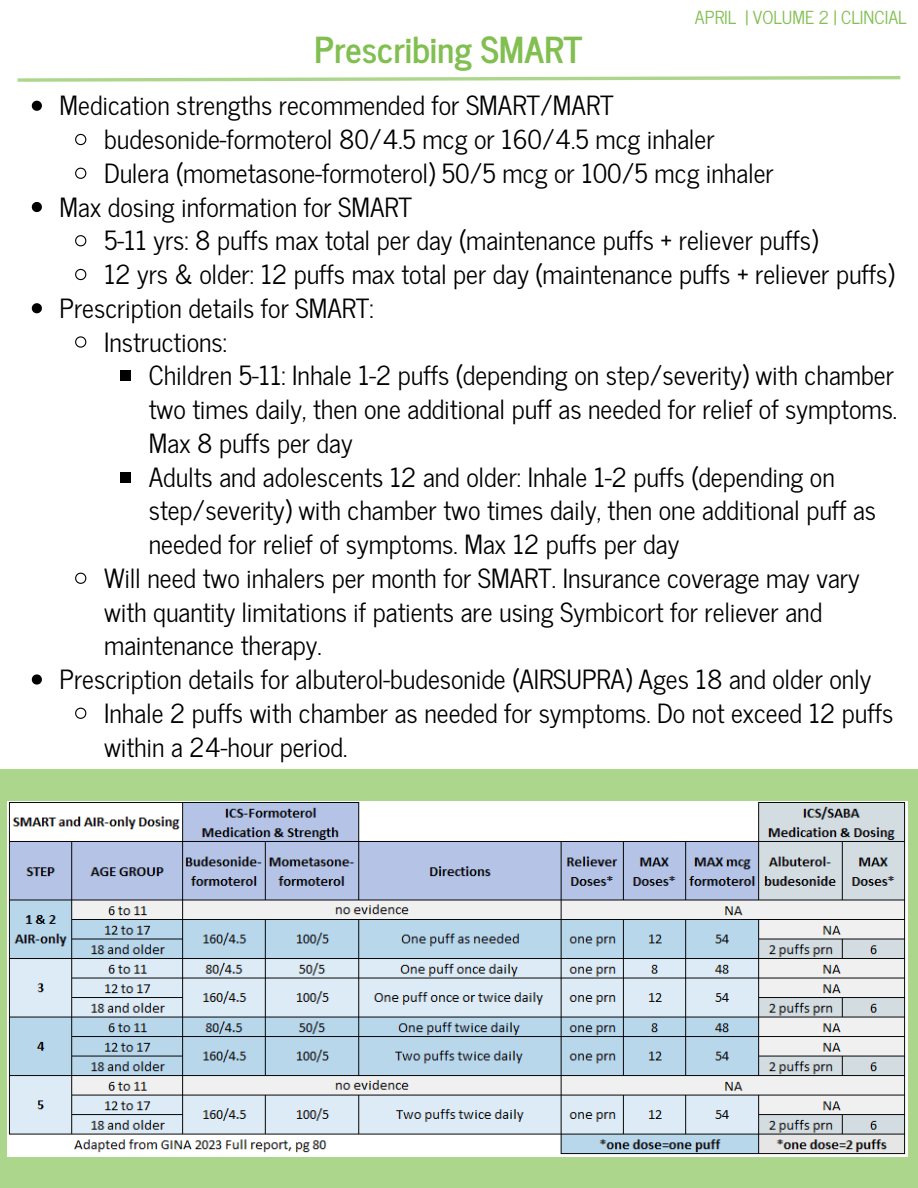
<style>
.page{position:relative;width:918px;height:1188px;background:#fff}
.page>*{position:absolute;margin:0;border:0;box-sizing:border-box;transform-origin:0 0}
.t1{font:700 35.55px "News Cycle";color:#81bf50}
.t2{font:26.25px/33.8px "News Cycle";color:#000}
.t3{font:17.85px "News Cycle";color:#81bf50}
</style>
<div class="page">
<div style="left:0;top:770px;width:918px;height:418px;background:#acd68b"></div>
<svg style="left:32px;top:101px;width:10px;height:10px"></svg>
<svg style="left:75px;top:133px;width:12px;height:13px"></svg>
<svg style="left:75px;top:167px;width:12px;height:12px"></svg>
<svg style="left:32px;top:202px;width:10px;height:10px"></svg>
<svg style="left:75px;top:235px;width:12px;height:12px"></svg>
<svg style="left:75px;top:268px;width:12px;height:13px"></svg>
<svg style="left:32px;top:303px;width:10px;height:10px"></svg>
<svg style="left:75px;top:336px;width:12px;height:12px"></svg>
<div style="left:121px;top:371px;width:10px;height:10px;background:#000"></div>
<div style="left:121px;top:472px;width:10px;height:10px;background:#000"></div>
<svg style="left:75px;top:572px;width:12px;height:12px"></svg>
<svg style="left:32px;top:674px;width:10px;height:11px"></svg>
<svg style="left:75px;top:707px;width:12px;height:12px"></svg>
<svg style="left:17px;top:76px;width:884px;height:6px"></svg>
<img style="left:7px;top:802px;width:900px;height:354px">
<p class="t1" style="left:314px;top:19px;width:269px">Prescribing SMART</p>
<p class="t3" style="left:695px;top:2px;width:213px">APRIL | VOLUME 2 | CLINCIAL</p>
<p class="t2" style="left:60px;top:87px;width:556px">Medication strengths recommended for SMART/MART</p>
<h1 class="t2" style="left:104px;top:121px;width:612px">budesonide-formoterol 80/4.5 mcg or 160/4.5 mcg inhaler</h1>
<p class="t2" style="left:104px;top:155px;width:671px">Dulera (mometasone-formoterol) 50/5 mcg or 100/5 mcg inhaler</p>
<p class="t2" style="left:60px;top:188px;width:354px">Max dosing information for SMART</p>
<p class="t2" style="left:104px;top:222px;width:715px">5-11 yrs: 8 puffs max total per day (maintenance puffs + reliever puffs)</p>
<p class="t2" style="left:104px;top:256px;width:792px">12 yrs &amp; older: 12 puffs max total per day (maintenance puffs + reliever puffs)</p>
<p class="t2" style="left:60px;top:290px;width:316px">Prescription details for SMART:</p>
<p class="t2" style="left:104px;top:323px;width:124px">Instructions:</p>
<p class="t2" style="left:149px;top:357px;width:750px">Children 5-11: Inhale 1-2 puffs (depending on step/severity) with chamber two times daily, then one additional puff as needed for relief of symptoms.<br>Max 8 puffs per day</p>
<p class="t2" style="left:149px;top:458px;width:729px">Adults and adolescents 12 and older: Inhale 1-2 puffs (depending on step/severity) with chamber two times daily, then one additional puff as needed for relief of symptoms. Max 12 puffs per day</p>
<p class="t2" style="left:104px;top:560px;width:757px">Will need two inhalers per month for SMART. Insurance coverage may vary with quantity limitations if patients are using Symbicort for reliever and maintenance therapy.</p>
<p class="t2" style="left:60px;top:661px;width:813px">Prescription details for albuterol-budesonide (AIRSUPRA) Ages 18 and older only</p>
<p class="t2" style="left:104px;top:695px;width:791px">Inhale 2 puffs with chamber as needed for symptoms. Do not exceed 12 puffs within a 24-hour period.</p>
</div>
